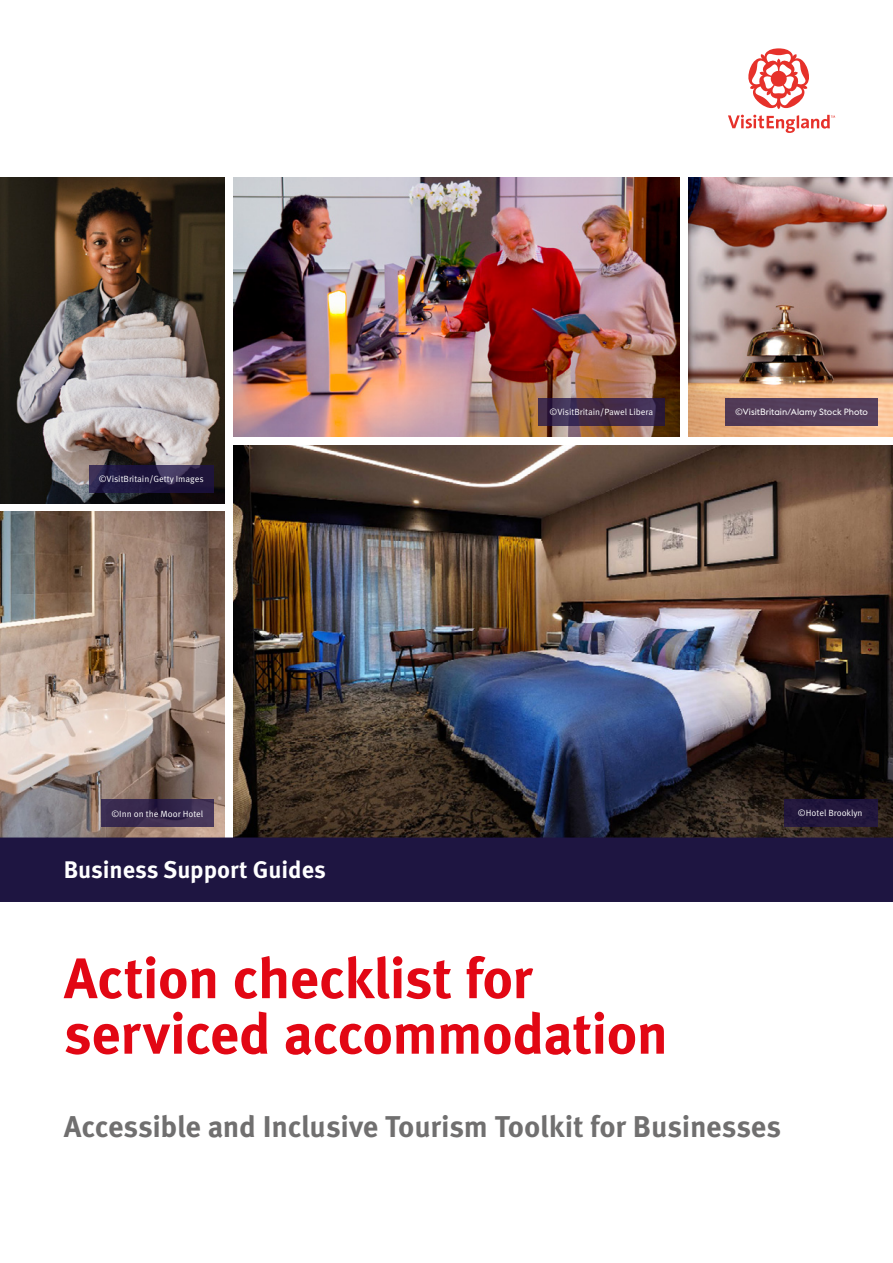
<style>
.page{position:relative;width:893px;height:1263px;background:#fff}
.page>*{position:absolute;margin:0;border:0;box-sizing:border-box;transform-origin:0 0}
.Cover-Body-Heeading-1{font:700 57px/55.5px "Meta Pro";letter-spacing:-.015em;color:#e20714}
.Cover-Body-Heeading-1-2{font:700 30px "Meta Pro";letter-spacing:-.01em;color:#706f6f}
.t1{font:700 24px "Meta Pro";color:#fff}
.t2{font:9px "Meta Pro Norm";color:#fff}
.t3{font:9px "Euclid Flex B";color:#fff}
.s1{font-family:"Meta Pro Norm"}
.s2{color:#1e1541}
.s3{color:#fff}
</style>
<div class="page">
<img style="left:233px;top:445px;width:660px;height:392px">
<img style="left:688px;top:177px;width:205px;height:259px">
<img style="left:233px;top:177px;width:447px;height:259px">
<img style="left:0;top:177px;width:225px;height:326px">
<img style="left:0;top:512px;width:225px;height:325px">
<div style="left:784px;top:799px;width:94px;height:27px;background:#23183d"></div>
<svg style="left:89px;top:465px;width:125px;height:27px;background:#251d44"></svg>
<svg style="left:101px;top:800px;width:113px;height:27px;background:#392b4f"></svg>
<svg style="left:538px;top:398px;width:126px;height:27px;background:#3f2a4a"></svg>
<svg style="left:728px;top:48px;width:107px;height:85px"></svg>
<div style="left:0;top:837px;width:893px;height:65px;background:#1e1541"></div>
<div style="left:725px;top:398px;width:153px;height:27px;background:#533d5a"></div>
<p class="t2" style="left:99px;top:472px;width:107px">©VisitBritain/Getty Images</p>
<p class="t2" style="left:549px;top:405px;width:105px">©VisitBritain/Pawel Libera</p>
<p class="t3" style="left:735px;top:407px;width:134px"><span class="s1">©</span>VisitBritain/Alamy Stock Photo</p>
<p class="t2" style="left:111px;top:807px;width:93px">©Inn on the Moor Hotel</p>
<p class="t1" style="left:64px;top:851px;width:270px">Business Support Guides<span class="s2">.</span></p>
<p class="Cover-Body-Heeading-1" style="left:64px;top:947px;width:621px">Action checklist for serviced accommodation<span class="s3">.</span></p>
<p class="t2" style="left:798px;top:806px;width:66px">©Hotel Brooklyn</p>
<p class="Cover-Body-Heeading-1-2" style="left:64px;top:1103px;width:728px">Accessible and Inclusive Tourism Toolkit for Businesses<span class="s3">.</span></p>
</div>
